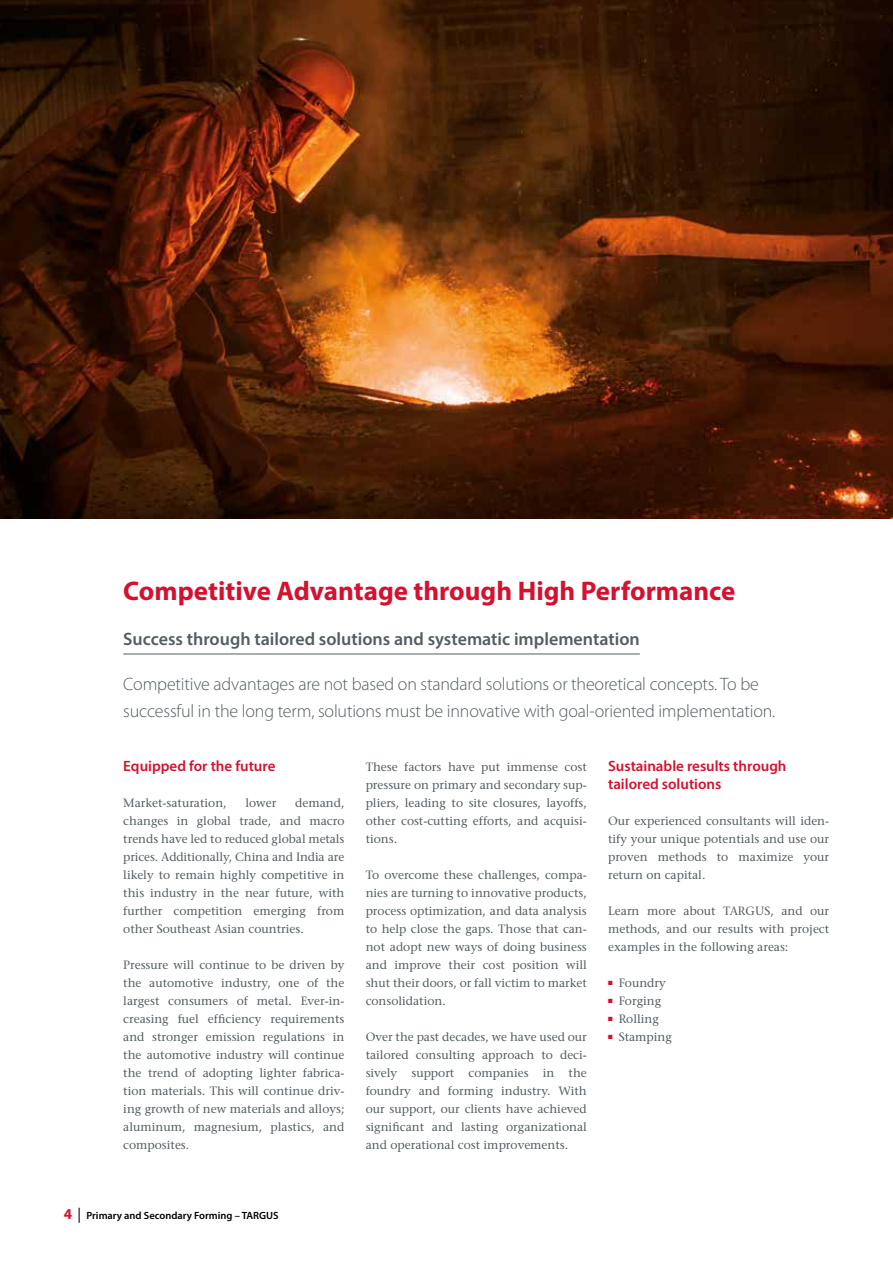
<style>
.page{position:relative;width:893px;height:1263px;background:#fff}
.page>*{position:absolute;margin:0;border:0;box-sizing:border-box;transform-origin:0 0}
.t1{font:700 27px "Myriad Pro";color:#d51130}
.t2{font:300 18px/27px "Myriad Pro";letter-spacing:-.01em;color:#535d62}
.t3{font:600 18px "Myriad Pro";color:#535d62}
.t4{font:600 15px/18px "Myriad Pro";color:#d51130}
.t5{font:12px/18px "Stone Serif";color:#535d62;text-align:justify}
.t6{font:600 10.5px "Myriad Pro";color:#000}
.s1{font-weight:700;font-size:15px;color:#d51130}
.s2{font-weight:400;font-size:15px}
</style>
<div class="page">
<img style="left:0;top:0;width:893px;height:519px">
<hr style="left:123px;top:654px;width:517px;height:1px;background:#535d62">
<h1 class="t1" style="left:123px;top:573px;width:614px">Competitive Advantage through High Performance</h1>
<h2 class="t3" style="left:123px;top:628px;width:518px">Success through tailored solutions and systematic implementation</h2>
<h2 class="t2" style="left:123px;top:670px;width:654px">Competitive advantages are not based on standard solutions or theoretical concepts. To be successful in the long term, solutions must be innovative with goal-oriented implementation.</h2>
<p class="t4" style="left:123px;top:757px;width:154px">Equipped for the future</p>
<p class="t5" style="left:123px;top:794px;width:105px">Market-saturation,</p>
<p class="t5" style="left:245px;top:794px;width:32px">lower</p>
<p class="t5" style="left:123px;top:794px;width:223px;text-indent:172px">demand, changes in global trade, and macro trends have led to reduced global metals prices. Additionally, China and India are likely to remain highly competitive in this industry in the near future, with further competition emerging from other Southeast Asian countries.</p>
<p class="t5" style="left:123px;top:956px;width:223px">Pressure will continue to be driven by the automotive industry, one of the largest consumers of metal. Ever-in&shy;creasing fuel efficiency requirements and stronger emission regulations in the automotive industry will continue the trend of adopting lighter fabrica&shy;tion materials. This will continue driv&shy;ing growth of new materials and alloys; aluminum, magnesium, plastics, and composites.</p>
<p class="t5" style="left:366px;top:758px;width:223px">These factors have put immense cost pressure on primary and secondary sup&shy;pliers, leading to site closures, layoffs, other cost-cutting efforts, and acquisi&shy;tions.</p>
<p class="t5" style="left:366px;top:866px;width:223px">To overcome these challenges, compa&shy;nies are turning to innovative products, process optimization, and data analysis to help close the gaps. Those that can&shy;not adopt new ways of doing business and improve their cost position will shut their doors, or fall victim to market consolidation.</p>
<p class="t5" style="left:366px;top:1028px;width:223px">Over the past decades, we have used our tailored consulting approach to deci&shy;sively support companies in the foundry and forming industry. With our support, our clients have achieved significant and lasting organizational and operational cost improvements.</p>
<p class="t4" style="left:608px;top:757px;width:180px">Sustainable results through tailored solutions</p>
<p class="t5" style="left:608px;top:812px;width:223px">Our experienced consultants will iden&shy;tify your unique potentials and use our proven methods to maximize your return on capital.</p>
<p class="t5" style="left:608px;top:902px;width:223px">Learn more about TARGUS, and our methods, and our results with project examples in the following areas:</p>
<p class="t5" style="left:608px;top:974px;width:59px"><sup>■</sup> Foundry</p>
<p class="t5" style="left:608px;top:992px;width:55px"><sup>■</sup> Forging</p>
<p class="t5" style="left:608px;top:1010px;width:52px"><sup>■</sup> Rolling</p>
<p class="t5" style="left:608px;top:1028px;width:65px"><sup>■</sup> Stamping</p>
<p class="t6" style="left:64px;top:1209px;width:216px"><span class="s1">4</span> <span class="s2">|</span> Primary and Secondary Forming – TARGUS</p>
</div>
